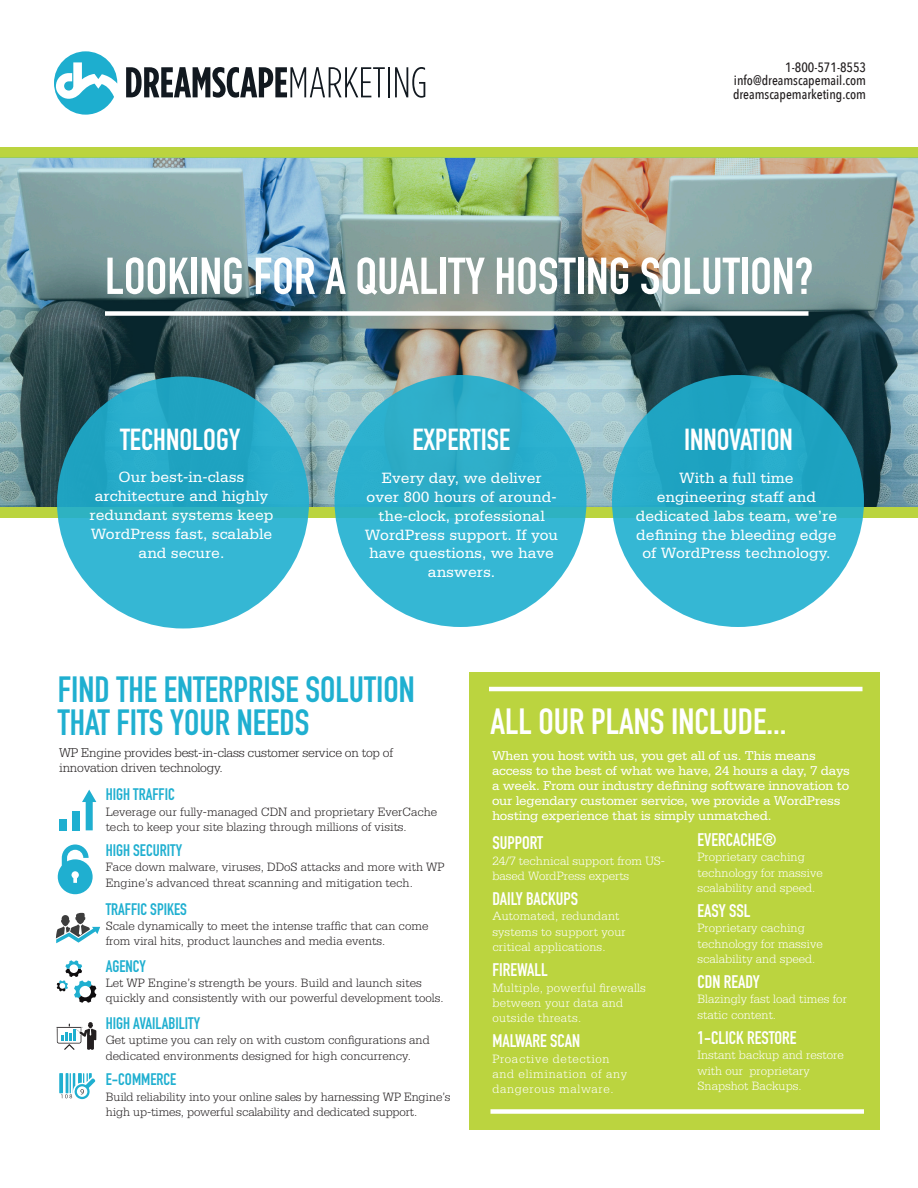
<style>
.page{position:relative;width:918px;height:1188px;background:#fff}
.page>*{position:absolute;margin:0;border:0;box-sizing:border-box;transform-origin:0 0}
.t1{font:51px "DIN Engschrift Std";color:#fff}
.t2{font:36px/33px "DIN Engschrift Std";color:#1fafd0}
.t3{font:36px "DIN Engschrift Std";color:#fff}
.t4{font:30px "DIN Engschrift Std";color:#fff}
.t5{font:18px "DIN Engschrift Std";color:#fff}
.t6{font:16.5px "DIN Engschrift Std";color:#1fafd0}
.t7{font:15.75px/18.9px "Serifa Std";color:#fff;text-align:center}
.t8{font:13.5px/15px "Serifa Std";letter-spacing:-.02em;color:#fff}
.t9{font:300 13.5px/15px "Serifa Std";letter-spacing:-.02em;color:#231f20}
.t10{font:500 13.5px "Avenir Next Condensed";color:#231f20}
.t11{font:300 12.75px/15.3px "Serifa Std";color:#231f20}
.t12{font:300 12.75px/15.3px "Serifa Std";color:#fff}
.t13{font:300 12.75px/15.3px "Serifa Std";letter-spacing:.02em;color:#fff}
.t14{font:300 12.75px/15.3px "Serifa Std";letter-spacing:.05em;color:#fff}
</style>
<div class="page">
<div style="left:470px;top:672px;width:410px;height:458px;background:#bbd43f"></div>
<svg style="left:54px;top:51px;width:63px;height:64px"></svg>
<svg style="left:126px;top:67px;width:259px;height:31px"></svg>
<hr style="left:388px;top:67px;width:2px;height:30px;background:#121920">
<svg style="left:395px;top:67px;width:30px;height:31px"></svg>
<div style="left:0;top:507px;width:918px;height:11px;background:#bbd43f"></div>
<div style="left:0;top:147px;width:918px;height:11px;background:#bbd43f"></div>
<img style="left:0;top:158px;width:918px;height:349px">
<div style="left:57px;top:376px;width:252px;height:252px;background:linear-gradient(to bottom,#1ea2c0,#39bbd7);border-radius:50%"></div>
<div style="left:334px;top:375px;width:252px;height:252px;background:linear-gradient(to right,#32b2ce,#2fb2ce);border-radius:50%"></div>
<div style="left:612px;top:375px;width:252px;height:252px;background:linear-gradient(to bottom,#1ba1bf,#3abbd7);border-radius:50%"></div>
<svg style="left:82px;top:790px;width:14px;height:40px"></svg>
<div style="left:72px;top:811px;width:8px;height:19px;background:#1fafd0"></div>
<div style="left:59px;top:819px;width:7px;height:11px;background:#1fafd0"></div>
<svg style="left:58px;top:844px;width:35px;height:50px"></svg>
<svg style="left:56px;top:913px;width:44px;height:30px"></svg>
<svg style="left:57px;top:960px;width:39px;height:43px"></svg>
<svg style="left:56px;top:1022px;width:40px;height:28px"></svg>
<svg style="left:59px;top:1073px;width:36px;height:26px"></svg>
<div style="left:105px;top:311px;width:703px;height:5px;background:#fff"></div>
<hr style="left:489px;top:687px;width:373px;height:4px;background:#fff">
<div style="left:490px;top:1109px;width:374px;height:5px;background:#fff"></div>
<p class="t10" style="left:785px;top:59px;width:82px">1-800-571-8553</p>
<p class="t10" style="left:734px;top:72px;width:134px">info@dreamscapemail.com</p>
<p class="t10" style="left:733px;top:86px;width:135px">dreamscapemarketing.com</p>
<p class="t1" style="left:105px;top:246px;width:710px">LOOKING FOR A QUALITY HOSTING SOLUTION?</p>
<p class="t4" style="left:120px;top:422px;width:122px">TECHNOLOGY</p>
<p class="t4" style="left:412px;top:422px;width:99px">EXPERTISE</p>
<p class="t7" style="left:90px;top:468px;width:185px">Our best-in-class architecture and highly redundant systems keep<br>WordPress fast, scalable and secure.</p>
<p class="t7" style="left:365px;top:468px;width:195px">Every day, we deliver over 800 hours of around&shy;the-clock, professional<br>WordPress support. If you have questions, we have answers.</p>
<p class="t4" style="left:684px;top:422px;width:110px">INNOVATION</p>
<p class="t7" style="left:636px;top:468px;width:203px">With a full time engineering staff and dedicated labs team, we’re defining the bleeding edge of WordPress technology.</p>
<p class="t2" style="left:58px;top:673px;width:359px">FIND THE ENTERPRISE SOLUTION<br>THAT FITS YOUR NEEDS</p>
<p class="t9" style="left:59px;top:746px;width:335px">WP Engine provides best-in-class customer service on top of innovation driven technology.</p>
<p class="t6" style="left:106px;top:785px;width:71px">HIGH TRAFFIC</p>
<p class="t11" style="left:106px;top:804px;width:333px">Leverage our fully-managed CDN and proprietary EverCache tech to keep your site blazing through millions of visits.</p>
<p class="t6" style="left:106px;top:841px;width:78px">HIGH SECURITY</p>
<p class="t11" style="left:106px;top:860px;width:340px">Face down malware, viruses, DDoS attacks and more with WP<br>Engine’s advanced threat scanning and mitigation tech.</p>
<p class="t6" style="left:106px;top:899px;width:83px">TRAFFIC SPIKES</p>
<p class="t11" style="left:106px;top:918px;width:324px">Scale dynamically to meet the intense traffic that can come from viral hits, product launches and media events.</p>
<p class="t6" style="left:106px;top:956px;width:42px">AGENCY</p>
<p class="t11" style="left:106px;top:975px;width:339px">Let WP Engine’s strength be yours. Build and launch sites quickly and consistently with our powerful development tools.</p>
<p class="t6" style="left:106px;top:1013px;width:96px">HIGH AVAILABILITY</p>
<p class="t11" style="left:106px;top:1033px;width:326px">Get uptime you can rely on with custom configurations and dedicated environments designed for high concurrency.</p>
<p class="t6" style="left:106px;top:1070px;width:72px">E-COMMERCE</p>
<p class="t11" style="left:106px;top:1089px;width:346px">Build reliability into your online sales by harnessing WP Engine’s high up-times, powerful scalability and dedicated support.</p>
<p class="t3" style="left:490px;top:700px;width:297px">ALL OUR PLANS INCLUDE...</p>
<p class="t8" style="left:492px;top:748px;width:360px">When you host with us, you get all of us. This means access to the best of what we have, 24 hours a day, 7 days a week. From our industry defining software innovation to our legendary customer service, we provide a WordPress hosting experience that is simply unmatched.</p>
<p class="t5" style="left:492px;top:833px;width:52px">SUPPORT</p>
<p class="t12" style="left:492px;top:853px;width:174px">24/7 technical support from US&shy;based WordPress experts</p>
<p class="t5" style="left:492px;top:888px;width:87px">DAILY BACKUPS</p>
<p class="t12" style="left:492px;top:909px;width:135px">Automated, redundant systems to support your critical applications.</p>
<p class="t5" style="left:492px;top:959px;width:57px">FIREWALL</p>
<p class="t13" style="left:492px;top:980px;width:155px">Multiple, powerful firewalls between your data and outside threats.</p>
<p class="t5" style="left:492px;top:1031px;width:89px">MALWARE SCAN</p>
<p class="t14" style="left:492px;top:1051px;width:136px">Proactive detection and elimination of any dangerous malware.</p>
<p class="t5" style="left:698px;top:829px;width:81px">EVERCACHE®</p>
<p class="t12" style="left:698px;top:850px;width:127px">Proprietary caching technology for massive scalability and speed.</p>
<p class="t5" style="left:698px;top:900px;width:54px">EASY SSL</p>
<p class="t12" style="left:698px;top:921px;width:127px">Proprietary caching technology for massive scalability and speed.</p>
<p class="t5" style="left:698px;top:971px;width:64px">CDN READY</p>
<p class="t12" style="left:698px;top:992px;width:151px">Blazingly fast load times for static content.</p>
<p class="t5" style="left:698px;top:1027px;width:101px">1-CLICK RESTORE</p>
<p class="t12" style="left:698px;top:1048px;width:148px">Instant backup and restore with our proprietary<br>Snapshot Backups.</p>
</div>
